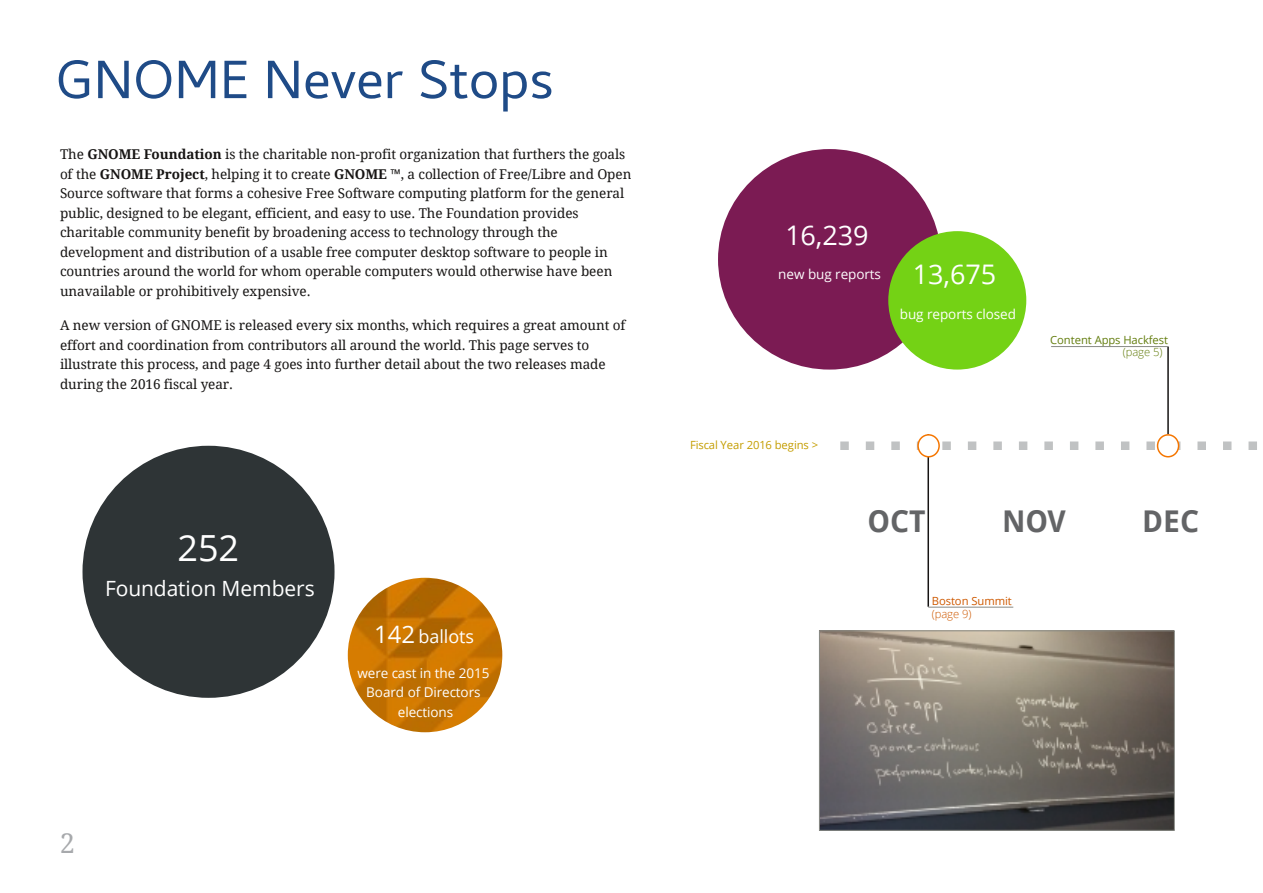
<style>
.page{position:relative;width:1263px;height:893px;background:#fff}
.page>*{position:absolute;margin:0;border:0;box-sizing:border-box;transform-origin:0 0}
.t1{font:54px "Cantarell";color:#1f4b87}
.t2{font:36px "Open Sans";color:#fff}
.t3{font:700 30px "Droid Sans";color:#636466}
.t4{font:27px "Open Sans";color:#fff}
.t5{font:27px "Droid Serif";color:#a7a9ac}
.t6{font:21px "Open Sans";letter-spacing:-.005em;color:#fff}
.t7{font:18px "Open Sans";letter-spacing:-.005em;color:#fff}
.t8{font:13.5px/19.5px "Droid Serif";letter-spacing:-.005em;color:#161413}
.t9{font:13.5px/19.5px "Open Sans";letter-spacing:-.005em;color:#fff;text-align:center}
.t10{font:11.25px "Open Sans";letter-spacing:-.01em;color:#c49d00}
.t11{font:11.25px "Open Sans";letter-spacing:-.005em;color:#637d0e}
.t12{font:11.25px "Open Sans";letter-spacing:-.005em;color:#ce5900}
.t13{font:300 11.25px "Open Sans";color:#ce5900}
.t14{font:300 11.25px "Open Sans";color:#637d0e}
.s1{font-weight:700}
.s2{font-family:"Open Sans"}
.s3{font-size:24px}
.s4{font-size:27px}
</style>
<div class="page">
<img style="left:348px;top:578px;width:154px;height:154px;border-radius:50%">
<div style="left:82px;top:446px;width:252px;height:252px;background:#2e3436;border-radius:50%"></div>
<svg style="left:840px;top:441px;width:417px;height:9px"></svg>
<hr style="left:927px;top:434px;width:2px;height:173px;background:#161413">
<hr style="left:1167px;top:347px;width:2px;height:87px;background:#161413">
<hr style="left:928px;top:607px;width:85px;height:1px;background:#888a85">
<hr style="left:1051px;top:346px;width:117px;height:1px;background:#888a85">
<div style="left:918px;top:435px;width:21px;height:22px;background:#fff;border-radius:50%"></div>
<div style="left:917px;top:434px;width:23px;height:23px;border:2px solid #f57600;border-radius:50%"></div>
<div style="left:1157px;top:435px;width:21px;height:22px;background:#fff;border-radius:50%"></div>
<div style="left:1157px;top:434px;width:22px;height:23px;border:2px solid #f57600;border-radius:50%"></div>
<img style="left:821px;top:633px;width:351px;height:195px">
<div style="left:819px;top:631px;width:355px;height:199px;border:1px solid #888a85"></div>
<div style="left:718px;top:149px;width:223px;height:221px;background:#7b1b53;border-radius:50%"></div>
<div style="left:888px;top:231px;width:138px;height:139px;background:#74d215;border-radius:50%"></div>
<h1 class="t1" style="left:56px;top:46px;width:500px">GNOME Never Stops</h1>
<p class="t8" style="left:60px;top:145px;width:573px">The <span class="s1">GNOME Foundation</span> is the charitable non-profit organization that furthers the goals of the <span class="s1">GNOME Project</span>, helping it to create <span class="s1">GNOME</span> <span class="s2">™</span>, a collection of Free/Libre and Open Source software that forms a cohesive Free Software computing platform for the general public, designed to be elegant, efficient, and easy to use. The Foundation provides charitable community benefit by broadening access to technology through the development and distribution of a usable free computer desktop software to people in countries around the world for whom operable computers would otherwise have been unavailable or prohibitively expensive.</p>
<p class="t8" style="left:60px;top:316px;width:567px">A new version of GNOME is released every six months, which requires a great amount of effort and coordination from contributors all around the world. This page serves to illustrate this process, and page 4 goes into further detail about the two releases made during the 2016 fiscal year.</p>
<h2 class="t2" style="left:177px;top:523px;width:63px">252</h2>
<h3 class="t6" style="left:105px;top:573px;width:211px">Foundation Members</h3>
<h3 class="t7" style="left:374px;top:624px;width:101px"><span class="s3">142</span> ballots</h3>
<p class="t9" style="left:357px;top:663px;width:134px">were cast in the 2015<br>Board of Directors elections</p>
<h3 class="t5" style="left:60px;top:827px;width:17px">2</h3>
<h3 class="t4" style="left:785px;top:216px;width:85px">16,239</h3>
<p class="t9" style="left:778px;top:264px;width:219px">new bug reports <span class="s4">13,675</span></p>
<p class="t9" style="left:900px;top:304px;width:118px">bug reports closed</p>
<p class="t10" style="left:690px;top:437px;width:130px">Fiscal Year 2016 begins &gt;</p>
<p class="t11" style="left:1050px;top:332px;width:119px">Content Apps Hackfest</p>
<p class="t14" style="left:1123px;top:344px;width:41px">(page 5)</p>
<h3 class="t3" style="left:867px;top:504px;width:60px">OCT</h3>
<h3 class="t3" style="left:1002px;top:504px;width:65px">NOV</h3>
<h3 class="t3" style="left:1142px;top:504px;width:58px">DEC</h3>
<p class="t12" style="left:932px;top:593px;width:82px">Boston Summit</p>
<p class="t13" style="left:932px;top:606px;width:41px">(page 9)</p>
</div>
